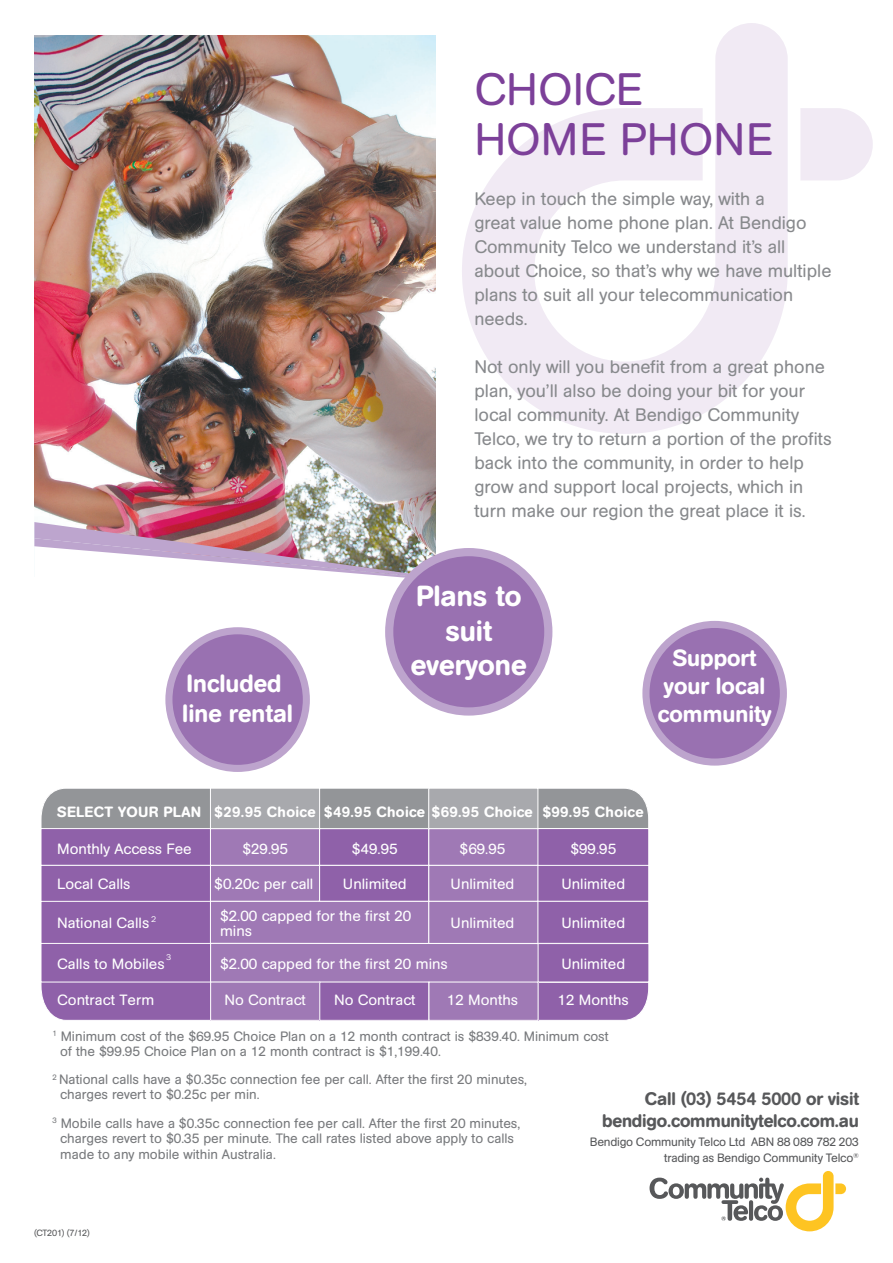
<style>
.page{position:relative;width:893px;height:1263px;background:#fff}
.page>*{position:absolute;margin:0;border:0;box-sizing:border-box;transform-origin:0 0}
.t1{font:45px "AG Book Rounded";color:#7c4099}
.t2{font:500 28.8px/34.5px "AG Book Rounded";color:#fff;text-align:center}
.t3{font:500 24.6px/29.5px "AG Book Rounded";color:#fff}
.t4{font:500 23.1px/27.8px "AG Book Rounded";color:#fff;text-align:center}
.t5{font:18px/24px "AG Book Rounded";color:#87898c}
.t6{font:500 18px "AG Book Rounded";letter-spacing:-.01em;color:#57585a}
.t7{font:14.7px/14.7px "AG Book Rounded";color:#fff}
.t8{font:500 14.7px "AG Book Rounded";letter-spacing:.02em;color:#fff}
.t9{font:13.5px/15px "AG Book Rounded";color:#787a7d}
.t10{font:12px "AG Book Rounded";letter-spacing:-.02em;color:#57585a}
.FastArt_code{font:9px "AG Book Rounded";letter-spacing:-.02em;color:#57585a}
.t11{font:8.55px "Franklin Gothic";color:#fff}
</style>
<div class="page">
<svg style="left:649px;top:1171px;width:197px;height:60px"></svg>
<svg style="left:462px;top:23px;width:411px;height:411px"></svg>
<img style="left:34px;top:35px;width:401px;height:487px">
<img style="left:34px;top:522px;width:404px;height:65px">
<div style="left:169px;top:631px;width:137px;height:137px;background:#9971b1;border-radius:50%"></div>
<div style="left:165px;top:627px;width:145px;height:145px;border:7px solid #bda4cd;border-radius:50%"></div>
<div style="left:646px;top:624px;width:137px;height:138px;background:#9971b1;border-radius:50%"></div>
<div style="left:642px;top:621px;width:145px;height:145px;border:7px solid #bda4cd;border-radius:50%"></div>
<div style="left:389px;top:552px;width:159px;height:159px;background:#9971b1;border-radius:50%"></div>
<div style="left:385px;top:548px;width:167px;height:167px;border:8px solid #bda4cd;border-radius:50%"></div>
<svg style="left:41px;top:788px;width:608px;height:232px;background:#9578a8"></svg>
<div style="left:534px;top:828px;width:115px;height:67px;background:#8f61a9"></div>
<div style="left:534px;top:828px;width:115px;height:68px;border:1px solid #fff"></div>
<div style="left:537px;top:865px;width:112px;height:50px;background:#8f61a9"></div>
<div style="left:537px;top:865px;width:112px;height:51px;border:1px solid #fff"></div>
<div style="left:210px;top:828px;width:110px;height:37px;background:#9f79b5"></div>
<div style="left:319px;top:828px;width:110px;height:37px;background:#8f61a9;border:1px solid #fff"></div>
<div style="left:429px;top:828px;width:109px;height:37px;background:#9f79b5"></div>
<div style="left:210px;top:788px;width:110px;height:41px;background:#a8a9ad"></div>
<div style="left:210px;top:788px;width:110px;height:41px;border:1px solid #fff"></div>
<div style="left:320px;top:788px;width:109px;height:41px;background:#939598"></div>
<div style="left:319px;top:788px;width:110px;height:41px;border:1px solid #fff"></div>
<div style="left:429px;top:788px;width:109px;height:41px;background:#a8a9ad"></div>
<div style="left:428px;top:788px;width:110px;height:41px;border:1px solid #fff"></div>
<div style="left:210px;top:865px;width:110px;height:51px;background:#9f79b5;border:1px solid #fff"></div>
<div style="left:319px;top:865px;width:110px;height:51px;background:#8f61a9;border:1px solid #fff"></div>
<div style="left:429px;top:865px;width:109px;height:51px;background:#9f79b5;border:1px solid #fff"></div>
<div style="left:41px;top:901px;width:608px;height:43px;background:#8f61a9"></div>
<div style="left:41px;top:901px;width:608px;height:43px;border:1px solid #fff"></div>
<div style="left:537px;top:901px;width:112px;height:76px;background:#8f61a9"></div>
<div style="left:537px;top:901px;width:112px;height:77px;border:1px solid #fff"></div>
<div style="left:210px;top:901px;width:110px;height:73px;background:#9f79b5;border:1px solid #fff"></div>
<div style="left:318px;top:901px;width:111px;height:77px;background:#9f79b5;border:1px solid #fff"></div>
<div style="left:429px;top:901px;width:109px;height:77px;background:#9f79b5;border:1px solid #fff"></div>
<div style="left:41px;top:943px;width:608px;height:39px;background:#8f61a9"></div>
<div style="left:41px;top:943px;width:608px;height:39px;border:1px solid #fff"></div>
<div style="left:534px;top:943px;width:115px;height:39px;border:1px solid #fff"></div>
<div style="left:211px;top:943px;width:327px;height:39px;background:#9f79b5"></div>
<div style="left:210px;top:943px;width:328px;height:40px;border:1px solid #fff"></div>
<div style="left:211px;top:982px;width:109px;height:38px;background:#9f79b5"></div>
<div style="left:320px;top:982px;width:109px;height:38px;background:#8f61a9"></div>
<div style="left:429px;top:982px;width:109px;height:38px;background:#9f79b5"></div>
<p class="t3" style="left:182px;top:669px;width:112px">Included line rental</p>
<p class="t1" style="left:474px;top:63px;width:170px">CHOICE</p>
<p class="t1" style="left:474px;top:114px;width:301px">HOME PHONE</p>
<p class="t5" style="left:474px;top:187px;width:359px">Keep in touch the simple way, with a<br>great value home phone plan. At Bendigo Community Telco we understand it’s all about Choice, so that’s why we have multiple plans to suit all your telecommunication needs.</p>
<p class="t5" style="left:474px;top:355px;width:359px">Not only will you benefit from a great phone plan, you’ll also be doing your bit for your local community. At Bendigo Community Telco, we try to return a portion of the profits back into the community, in order to help grow and support local projects, which in turn make our region the great place it is.</p>
<p class="t2" style="left:411px;top:579px;width:117px">Plans to suit everyone</p>
<p class="t4" style="left:658px;top:644px;width:115px">Support your local community</p>
<p class="t8" style="left:57px;top:803px;width:145px">SELECT YOUR PLAN</p>
<p class="t7" style="left:57px;top:842px;width:136px">Monthly Access Fee</p>
<p class="t7" style="left:57px;top:877px;width:75px">Local Calls</p>
<p class="t11" style="left:151px;top:913px;width:7px">2</p>
<p class="t7" style="left:57px;top:915px;width:93px">National Calls</p>
<p class="t7" style="left:57px;top:957px;width:109px">Calls to Mobiles</p>
<p class="t7" style="left:57px;top:993px;width:98px">Contract Term</p>
<p class="t11" style="left:166px;top:952px;width:7px">3</p>
<p class="t8" style="left:215px;top:803px;width:430px">$29.95 Choice $49.95 Choice $69.95 Choice $99.95 Choice</p>
<p class="t7" style="left:242px;top:842px;width:47px">$29.95</p>
<p class="t7" style="left:352px;top:842px;width:47px">$49.95</p>
<p class="t7" style="left:460px;top:842px;width:47px">$69.95</p>
<p class="t7" style="left:570px;top:842px;width:47px">$99.95</p>
<p class="t7" style="left:214px;top:877px;width:101px">$0.20c per call</p>
<p class="t7" style="left:343px;top:877px;width:65px">Unlimited</p>
<p class="t7" style="left:451px;top:877px;width:65px">Unlimited</p>
<p class="t7" style="left:451px;top:915px;width:65px">Unlimited</p>
<p class="t7" style="left:561px;top:877px;width:65px">Unlimited</p>
<p class="t7" style="left:561px;top:915px;width:65px">Unlimited</p>
<p class="t7" style="left:561px;top:957px;width:65px">Unlimited</p>
<p class="t7" style="left:220px;top:909px;width:193px">$2.00 capped for the first 20 mins</p>
<p class="t7" style="left:220px;top:957px;width:229px">$2.00 capped for the first 20 mins</p>
<p class="t7" style="left:224px;top:993px;width:83px">No Contract</p>
<p class="t7" style="left:334px;top:993px;width:83px">No Contract</p>
<p class="t7" style="left:447px;top:993px;width:73px">12 Months</p>
<p class="t7" style="left:558px;top:993px;width:73px">12 Months</p>
<p class="t9" style="left:60px;top:1028px;width:550px;text-indent:-8px"><sup>1</sup> Minimum cost of the $69.95 Choice Plan on a 12 month contract is $839.40. Minimum cost of the $99.95 Choice Plan on a 12 month contract is $1,199.40.</p>
<p class="t9" style="left:52px;top:1072px;width:476px"><sup>2</sup> National calls have a $0.35c connection fee per call. After the first 20 minutes,</p>
<p class="t9" style="left:60px;top:1087px;width:201px">charges revert to $0.25c per min.</p>
<p class="t9" style="left:52px;top:1115px;width:469px"><sup>3</sup> Mobile calls have a $0.35c connection fee per call. After the first 20 minutes,</p>
<p class="t9" style="left:60px;top:1130px;width:455px">charges revert to $0.35 per minute. The call rates listed above apply to calls</p>
<p class="t9" style="left:60px;top:1147px;width:217px">made to any mobile within Australia.</p>
<p class="t6" style="left:645px;top:1088px;width:215px">Call (03) 5454 5000 or visit</p>
<p class="t6" style="left:602px;top:1110px;width:258px">bendigo.communitytelco.com.au</p>
<p class="t10" style="left:590px;top:1134px;width:271px">Bendigo Community Telco Ltd ABN 88 089 782 203</p>
<p class="t10" style="left:664px;top:1151px;width:196px">trading as Bendigo Community Telco<sup>®</sup></p>
<p class="FastArt_code" style="left:34px;top:1227px;width:57px">(CT201) (7/12)</p>
</div>
